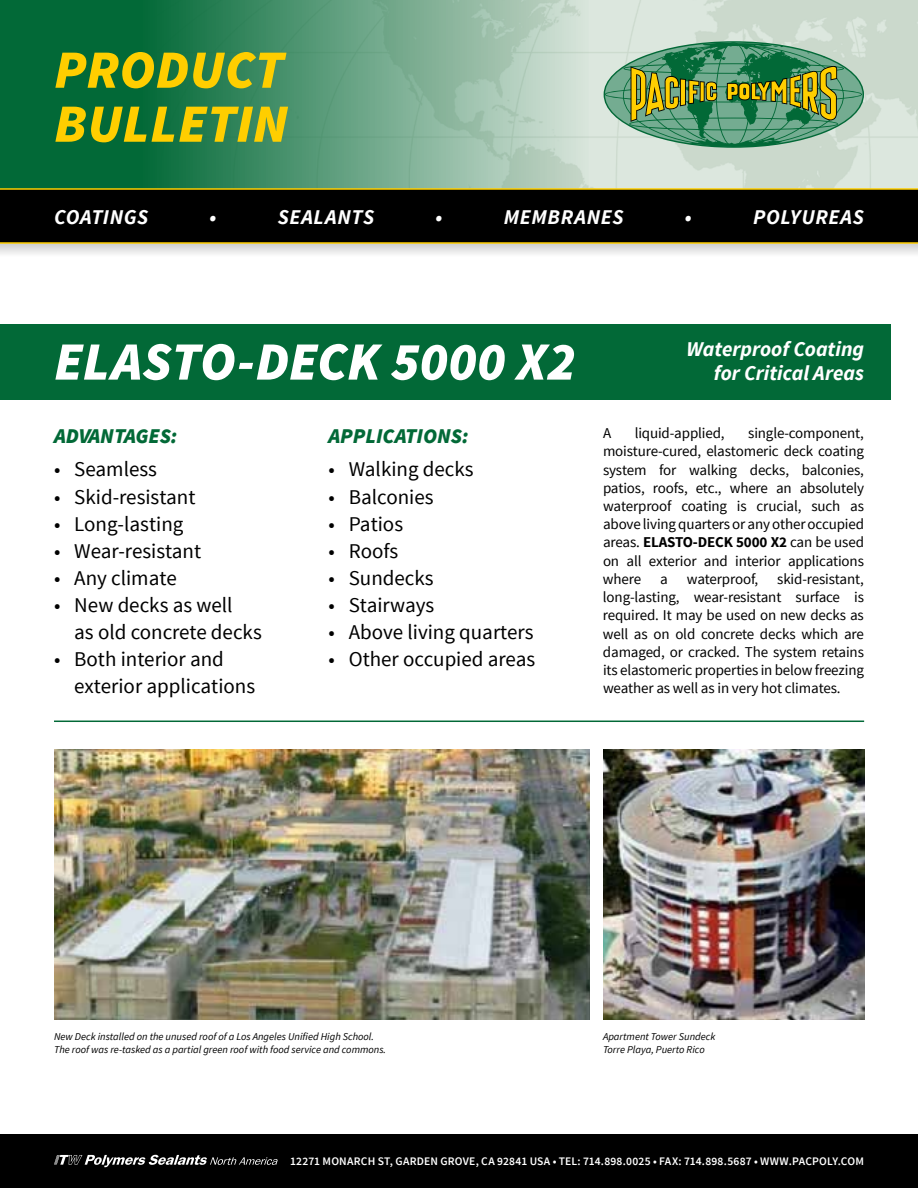
<style>
.page{position:relative;width:918px;height:1188px;background:#fff}
.page>*{position:absolute;margin:0;border:0;box-sizing:border-box;transform-origin:0 0}
.t1{font:italic 900 54px "Source Sans Pro";color:#fff}
.t2{font:italic 900 54px/54px "Source Sans Pro";color:#ffce00}
.t3{font:21px/27px "Source Sans Pro";color:#000}
.t4{font:italic 700 21px/24px "Source Sans Pro";letter-spacing:.005em;color:#fff;text-align:right}
.t5{font:italic 900 21px "Source Sans Pro";color:#026937}
.t6{font:italic 700 21px "Source Sans Pro";letter-spacing:.03em;color:#fff}
.t7{font:italic 700 21px "Source Sans Pro";letter-spacing:.035em;color:#fff}
.t8{font:15px/18.3px "Source Sans Pro";letter-spacing:-.01em;color:#000;text-align:justify}
.t9{font:600 11.55px "Source Sans Pro";letter-spacing:.015em;color:#fff}
.t10{font:italic 10.5px/12.6px "Source Sans Pro";color:#000}
.s1{font-weight:700}
</style>
<div class="page">
<div style="left:0;top:324px;width:891px;height:76px;background:#026937"></div>
<img style="left:590px;top:0;width:328px;height:188px">
<svg style="left:0;top:0;width:590px;height:188px;background:#529673"></svg>
<svg style="left:604px;top:41px;width:260px;height:107px;background:#76a173"></svg>
<div style="left:0;top:1134px;width:918px;height:54px;background:#000"></div>
<svg style="left:54px;top:1155px;width:224px;height:12px"></svg>
<div style="left:0;top:189px;width:918px;height:54px;background:#000"></div>
<svg style="left:0;top:244px;width:918px;height:10px"></svg>
<hr style="left:0;top:188px;width:918px;height:2px;background:#ffce00">
<hr style="left:0;top:242px;width:918px;height:2px;background:#ffce00">
<img style="left:54px;top:749px;width:536px;height:270px">
<img style="left:604px;top:749px;width:260px;height:270px">
<hr style="left:54px;top:721px;width:810px;height:1px;background:#026937">
<h1 class="t2" style="left:54px;top:42px;width:235px">PRODUCT<br>BULLETIN</h1>
<h2 class="t4" style="left:54px;top:205px;width:96px">COATINGS</h2>
<h2 class="t4" style="left:209px;top:205px;width:8px">•</h2>
<h2 class="t7" style="left:278px;top:204px;width:98px">SEALANTS</h2>
<h2 class="t4" style="left:436px;top:205px;width:8px">•</h2>
<h2 class="t6" style="left:504px;top:204px;width:121px">MEMBRANES</h2>
<h2 class="t4" style="left:685px;top:205px;width:8px">•</h2>
<h2 class="t6" style="left:753px;top:204px;width:112px">POLYUREAS</h2>
<h1 class="t1" style="left:54px;top:327px;width:523px">ELASTO-DECK 5000 X2</h1>
<h2 class="t5" style="left:54px;top:422px;width:125px">ADVANTAGES:</h2>
<h2 class="t3" style="left:54px;top:456px;width:105px">• Seamless</h2>
<h2 class="t3" style="left:54px;top:483px;width:143px">• Skid-resistant</h2>
<h2 class="t3" style="left:54px;top:510px;width:131px">• Long-lasting</h2>
<h2 class="t3" style="left:54px;top:538px;width:149px">• Wear-resistant</h2>
<h2 class="t3" style="left:54px;top:565px;width:124px">• Any climate</h2>
<h2 class="t3" style="left:74px;top:592px;width:189px;text-indent:-20px">• New decks as well<br>as old concrete decks</h2>
<h2 class="t3" style="left:74px;top:646px;width:182px;text-indent:-20px">• Both interior and exterior applications</h2>
<h2 class="t5" style="left:328px;top:422px;width:142px">APPLICATIONS:</h2>
<h2 class="t3" style="left:328px;top:456px;width:147px">• Walking decks</h2>
<h2 class="t3" style="left:328px;top:483px;width:107px">• Balconies</h2>
<h2 class="t3" style="left:328px;top:510px;width:76px">• Patios</h2>
<h2 class="t3" style="left:328px;top:538px;width:71px">• Roofs</h2>
<h2 class="t3" style="left:328px;top:565px;width:107px">• Sundecks</h2>
<h2 class="t3" style="left:328px;top:592px;width:107px">• Stairways</h2>
<h2 class="t3" style="left:328px;top:619px;width:206px">• Above living quarters</h2>
<h2 class="t3" style="left:328px;top:646px;width:208px">• Other occupied areas</h2>
<h2 class="t4" style="left:686px;top:337px;width:179px">Waterproof Coating for Critical Areas</h2>
<p class="t8" style="left:603px;top:424px;width:10px">A</p>
<p class="t8" style="left:635px;top:424px;width:91px">liquid-applied,</p>
<p class="t8" style="left:603px;top:424px;width:263px;text-indent:145px">single-component, moisture-cured, elastomeric deck coating system for walking decks, balconies, patios, roofs, etc., where an absolutely waterproof coating is crucial, such as above living quarters or any other occupied areas. <span class="s1">ELASTO-DECK 5000 X2</span> can be used on all exterior and interior applications where</p>
<p class="t8" style="left:660px;top:570px;width:9px">a</p>
<p class="t8" style="left:687px;top:570px;width:73px">waterproof,</p>
<p class="t8" style="left:603px;top:570px;width:263px;text-indent:174px">skid-resistant, long-lasting, wear-resistant surface is required. It may be used on new decks as well as on old concrete decks which are damaged, or cracked. The system retains its elastomeric properties in below freezing weather as well as in very hot climates.</p>
<p class="t10" style="left:54px;top:1031px;width:334px">New Deck installed on the unused roof of a Los Angeles Unified High School.<br>The roof was re-tasked as a partial green roof with food service and commons.</p>
<p class="t10" style="left:603px;top:1031px;width:114px">Apartment Tower Sundeck<br>Torre Playa, Puerto Rico</p>
<p class="t9" style="left:290px;top:1154px;width:574px">12271 MONARCH ST, GARDEN GROVE, CA 92841 USA • TEL: 714.898.0025 • FAX: 714.898.5687 • WWW.PACPOLY.COM</p>
</div>
